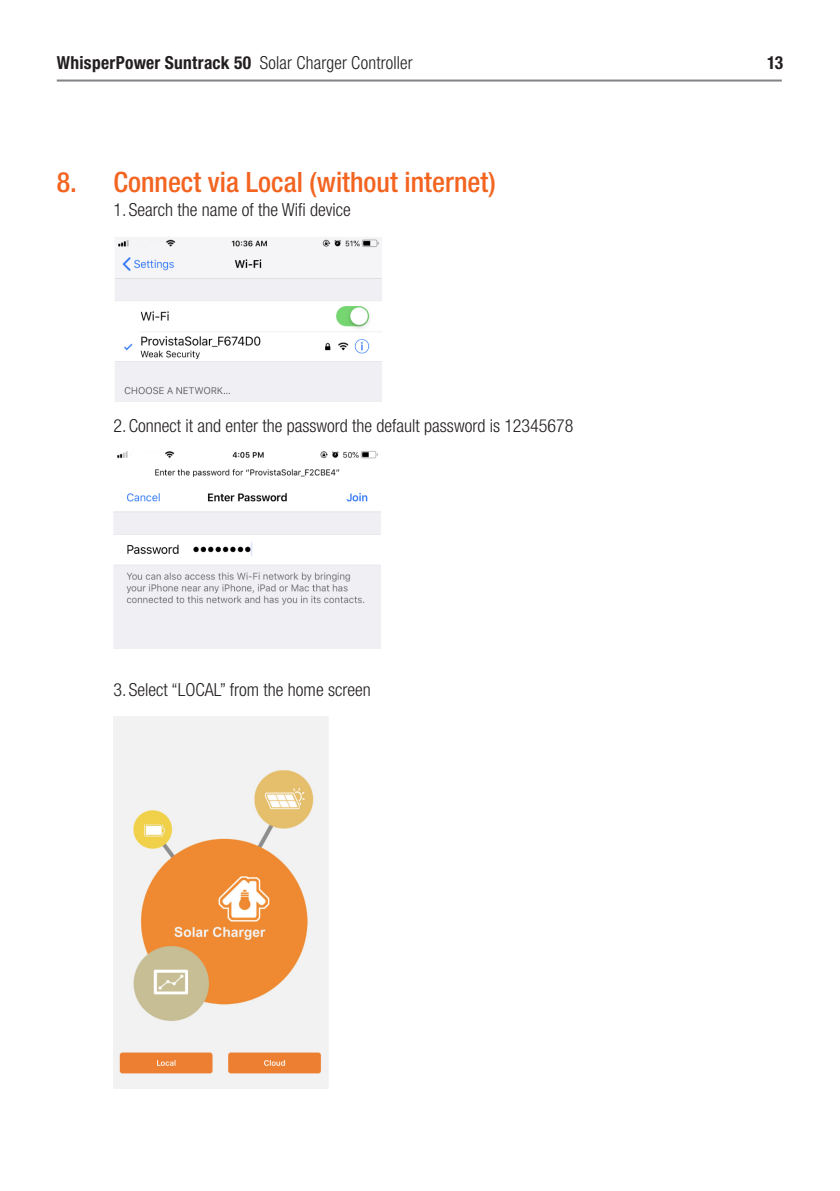
<style>
.page{position:relative;width:840px;height:1191px;background:#fff}
.page>*{position:absolute;margin:0;border:0;box-sizing:border-box;transform-origin:0 0}
.Heading_1{font:500 condensed 28px "Helvetica Neue LT Pro";color:#f36421}
.t1{font:300 condensed 18px "Helvetica Neue LT Pro";color:#231f20}
.t2{font:700 condensed 18px "Helvetica Neue LT Pro";letter-spacing:.02em;color:#231f20}
.s1{font-weight:300}
</style>
<div class="page">
<hr style="left:57px;top:80px;width:724px;height:2px;background:#808285">
<img style="left:114px;top:236px;width:268px;height:166px">
<img style="left:113px;top:451px;width:267px;height:197px">
<img style="left:113px;top:716px;width:215px;height:372px">
<p class="t2" style="left:57px;top:52px;width:357px">WhisperPower Suntrack 50 <span class="s1">Solar Charger Controller</span></p>
<p class="t2" style="left:766px;top:52px;width:18px">13</p>
<p class="Heading_1" style="left:57px;top:165px;width:440px">8. Connect via Local (without internet)</p>
<p class="t1" style="left:113px;top:199px;width:239px">1. Search the name of the Wifi device</p>
<p class="t1" style="left:113px;top:415px;width:461px">2. Connect it and enter the password the default password is 12345678</p>
<p class="t1" style="left:113px;top:679px;width:258px">3. Select “LOCAL” from the home screen</p>
</div>
